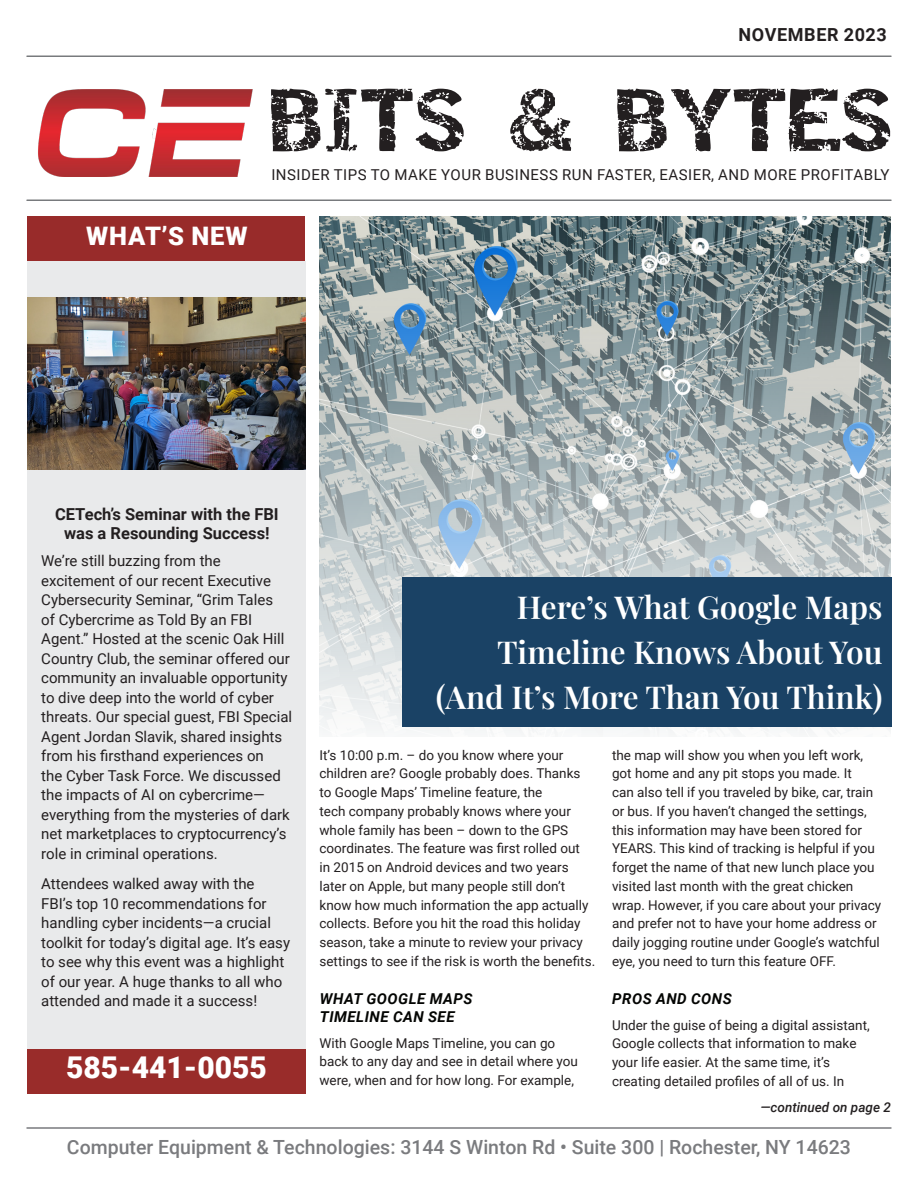
<style>
.page{position:relative;width:918px;height:1188px;background:#fff}
.page>*{position:absolute;margin:0;border:0;box-sizing:border-box;transform-origin:0 0}
.body_heading{font:62.4px "Destroy";color:#231f20}
.heading_1_centered{font:31.5px/45px "Playfair Display";color:#fff;text-align:right}
.t1{font:900 30px "Roboto";color:#fff}
.t2{font:900 25.5px "Roboto";letter-spacing:.035em;color:#fff}
.t3{font:500 19.5px "Roboto";color:#7a7b7e}
.t4{font:700 18px "Roboto";letter-spacing:.035em;color:#231f20}
.body_heading-2{font:700 16.5px/19.5px "Roboto";color:#231f20;text-align:center}
.body_copy{font:15px/19.5px "Roboto";color:#231f20}
.body_copy-2{font:15px "Roboto";letter-spacing:.035em;color:#231f20}
.subheading_1{font:italic 700 15px/18px "Roboto";letter-spacing:.035em;color:#040503}
.body_copy-3{font:13.5px/18.8px "Roboto";color:#231f20}
.continued_from{font:italic 500 13.5px "Roboto";color:#231f20}
</style>
<div class="page">
<div style="left:28px;top:216px;width:277px;height:45px;background:#982b2a"></div>
<div style="left:28px;top:261px;width:278px;height:833px;background:#e9eaeb"></div>
<hr style="left:27px;top:1127px;width:864px;height:2px;background:#787a7d">
<hr style="left:27px;top:200px;width:864px;height:1px;background:#787a7d">
<hr style="left:27px;top:56px;width:864px;height:1px;background:#787a7d">
<div style="left:28px;top:1049px;width:278px;height:45px;background:#992c2a"></div>
<img style="left:38px;top:90px;width:215px;height:87px">
<svg style="left:320px;top:216px;width:571px;height:517px;background:#a0adb0"></svg>
<div style="left:402px;top:577px;width:490px;height:149px;background:#1a4265"></div>
<img style="left:28px;top:298px;width:278px;height:171px">
<p class="t4" style="left:738px;top:21px;width:150px">NOVEMBER 2023</p>
<p class="t2" style="left:86px;top:218px;width:163px">WHAT’S NEW</p>
<p class="body_heading" style="left:271px;top:81px;width:624px">BITS &amp; BYTES</p>
<p class="body_copy-2" style="left:271px;top:164px;width:620px">INSIDER TIPS TO MAKE YOUR BUSINESS RUN FASTER, EASIER, AND MORE PROFITABLY</p>
<p class="body_heading-2" style="left:55px;top:504px;width:225px">CETech’s Seminar with the FBI was a Resounding Success!</p>
<p class="body_copy" style="left:41px;top:551px;width:252px">We’re still buzzing from the excitement of our recent Executive Cybersecurity Seminar, “Grim Tales<br>of Cybercrime as Told By an FBI Agent.” Hosted at the scenic Oak Hill Country Club, the seminar offered our community an invaluable opportunity to dive deep into the world of cyber threats. Our special guest, FBI Special Agent Jordan Slavik, shared insights from his firsthand experiences on<br>the Cyber Task Force. We discussed the impacts of AI on cybercrime— everything from the mysteries of dark net marketplaces to cryptocurrency’s role in criminal operations.</p>
<p class="body_copy" style="left:41px;top:874px;width:250px">Attendees walked away with the<br>FBI’s top 10 recommendations for handling cyber incidents—a crucial toolkit for today’s digital age. It’s easy to see why this event was a highlight of our year. A huge thanks to all who attended and made it a success!</p>
<p class="t1" style="left:66px;top:1046px;width:202px">585-441-0055</p>
<p class="heading_1_centered" style="left:497px;top:582px;width:387px">Here’s What Google Maps<br>Timeline Knows About You</p>
<p class="heading_1_centered" style="left:436px;top:672px;width:448px">(And It’s More Than You Think)</p>
<p class="body_copy-3" style="left:320px;top:745px;width:277px">It’s 10:00 p.m. – do you know where your children are? Google probably does. Thanks to Google Maps’ Timeline feature, the<br>tech company probably knows where your whole family has been – down to the GPS coordinates. The feature was first rolled out<br>in 2015 on Android devices and two years later on Apple, but many people still don’t know how much information the app actually collects. Before you hit the road this holiday season, take a minute to review your privacy settings to see if the risk is worth the benefits.</p>
<p class="subheading_1" style="left:320px;top:989px;width:154px">WHAT GOOGLE MAPS<br>TIMELINE CAN SEE</p>
<p class="body_copy-3" style="left:320px;top:1033px;width:260px">With Google Maps Timeline, you can go back to any day and see in detail where you were, when and for how long. For example,</p>
<p class="body_copy-3" style="left:612px;top:745px;width:271px">the map will show you when you left work, got home and any pit stops you made. It<br>can also tell if you traveled by bike, car, train or bus. If you haven’t changed the settings, this information may have been stored for YEARS. This kind of tracking is helpful if you forget the name of that new lunch place you visited last month with the great chicken wrap. However, if you care about your privacy and prefer not to have your home address or daily jogging routine under Google’s watchful eye, you need to turn this feature OFF.</p>
<p class="subheading_1" style="left:612px;top:989px;width:121px">PROS AND CONS</p>
<p class="body_copy-3" style="left:612px;top:1015px;width:259px">Under the guise of being a digital assistant, Google collects that information to make your life easier. At the same time, it’s creating detailed profiles of all of us. In</p>
<p class="continued_from" style="left:760px;top:1098px;width:132px">—continued on page 2</p>
<p class="t3" style="left:67px;top:1134px;width:786px">Computer Equipment &amp; Technologies: 3144 S Winton Rd • Suite 300 | Rochester, NY 14623</p>
</div>
